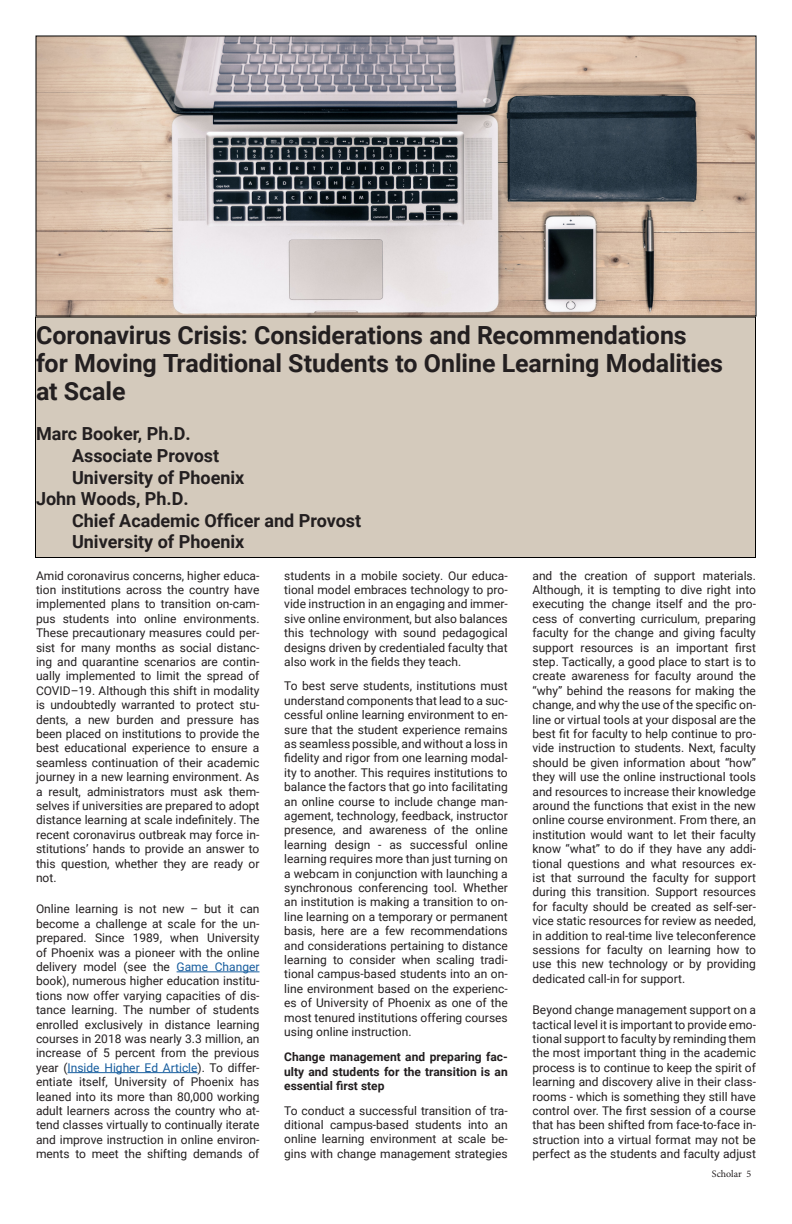
<style>
.page{position:relative;width:792px;height:1224px;background:#fff}
.page>*{position:absolute;margin:0;border:0;box-sizing:border-box;transform-origin:0 0}
.Body_Titles{font:700 25px/28px "Roboto";letter-spacing:-.005em;color:#231f20}
.t1{font:700 18px "Roboto";color:#231f20}
.t2{font:12px/14.4px "Roboto";color:#231f20;text-align:justify}
.t3{font:700 12px/14.4px "Roboto";color:#231f20;text-align:justify}
.t4{font:10px "Minion Pro";letter-spacing:-.005em;color:#231f20}
.s1{color:#175d9e}
</style>
<div class="page">
<div style="left:36px;top:317px;width:720px;height:241px;background:#d4cabc"></div>
<div style="left:35px;top:317px;width:721px;height:241px;border:1px solid #000"></div>
<hr style="left:177px;top:972px;width:83px;height:1px;background:#175d9e">
<hr style="left:68px;top:1072px;width:130px;height:1px;background:#175d9e">
<img style="left:38px;top:38px;width:716px;height:277px">
<p class="Body_Titles" style="left:36px;top:320px;width:688px">Coronavirus Crisis: Considerations and Recommendations for Moving Traditional Students to Online Learning Modalities at Scale</p>
<p class="t1" style="left:36px;top:421px;width:156px">Marc Booker, Ph.D.</p>
<p class="t1" style="left:72px;top:443px;width:149px">Associate Provost</p>
<p class="t1" style="left:72px;top:465px;width:174px">University of Phoenix</p>
<p class="t1" style="left:36px;top:486px;width:154px">John Woods, Ph.D.</p>
<p class="t1" style="left:72px;top:508px;width:291px">Chief Academic Officer and Provost</p>
<p class="t1" style="left:72px;top:529px;width:174px">University of Phoenix</p>
<p class="t2" style="left:36px;top:568px;width:225px">Amid coronavirus concerns, higher educa&shy;tion institutions across the country have implemented plans to transition on-cam&shy;pus students into online environments.<br>These precautionary measures could per&shy;sist for many months as social distanc&shy;ing and quarantine scenarios are contin&shy;ually implemented to limit the spread of COVID–19. Although this shift in modality is undoubtedly warranted to protect stu&shy;dents, a new burden and pressure has been placed on institutions to provide the best educational experience to ensure a seamless continuation of their academic journey in a new learning environment. As a result, administrators must ask them&shy;selves if universities are prepared to adopt distance learning at scale indefinitely. The recent coronavirus outbreak may force in&shy;stitutions’ hands to provide an answer to this question, whether they are ready or not.</p>
<p class="t2" style="left:36px;top:901px;width:225px">Online learning is not new – but it can become a challenge at scale for the un&shy;prepared. Since 1989, when University of Phoenix was a pioneer with the online delivery model (see the <span class="s1">Game Changer </span>book), numerous higher education institu&shy;tions now offer varying capacities of dis&shy;tance learning. The number of students enrolled exclusively in distance learning courses in 2018 was nearly 3.3 million, an increase of 5 percent from the previous year (<span class="s1">Inside Higher Ed Article</span>). To differ&shy;entiate itself, University of Phoenix has leaned into its more than 80,000 working adult learners across the country who at&shy;tend classes virtually to continually iterate and improve instruction in online environ&shy;ments to meet the shifting demands of</p>
<p class="t2" style="left:532px;top:568px;width:225px">and the creation of support materials.<br>Although, it is tempting to dive right into executing the change itself and the pro&shy;cess of converting curriculum, preparing faculty for the change and giving faculty support resources is an important first step. Tactically, a good place to start is to create awareness for faculty around the “why” behind the reasons for making the change, and why the use of the specific on&shy;line or virtual tools at your disposal are the best fit for faculty to help continue to pro&shy;vide instruction to students. Next, faculty should be given information about “how” they will use the online instructional tools and resources to increase their knowledge around the functions that exist in the new online course environment. From there, an institution would want to let their faculty know “what” to do if they have any addi&shy;tional questions and what resources ex&shy;ist that surround the faculty for support during this transition. Support resources for faculty should be created as self-ser&shy;vice static resources for review as needed, in addition to real-time live teleconference sessions for faculty on learning how to use this new technology or by providing dedicated call-in for support.</p>
<p class="t2" style="left:532px;top:1002px;width:225px">Beyond change management support on a tactical level it is important to provide emo&shy;tional support to faculty by reminding them the most important thing in the academic process is to continue to keep the spirit of learning and discovery alive in their class&shy;rooms - which is something they still have control over. The first session of a course that has been shifted from face-to-face in&shy;struction into a virtual format may not be perfect as the students and faculty adjust</p>
<p class="t2" style="left:284px;top:568px;width:225px">students in a mobile society. Our educa&shy;tional model embraces technology to pro&shy;vide instruction in an engaging and immer&shy;sive online environment, but also balances this technology with sound pedagogical designs driven by credentialed faculty that also work in the fields they teach.</p>
<p class="t2" style="left:284px;top:678px;width:225px">To best serve students, institutions must understand components that lead to a suc&shy;cessful online learning environment to en&shy;sure that the student experience remains as seamless possible, and without a loss in fidelity and rigor from one learning modal&shy;ity to another. This requires institutions to balance the factors that go into facilitating an online course to include change man&shy;agement, technology, feedback, instructor presence, and awareness of the online learning design - as successful online learning requires more than just turning on a webcam in conjunction with launching a synchronous conferencing tool. Whether an institution is making a transition to on&shy;line learning on a temporary or permanent basis, here are a few recommendations and considerations pertaining to distance learning to consider when scaling tradi&shy;tional campus-based students into an on&shy;line environment based on the experienc&shy;es of University of Phoenix as one of the most tenured institutions offering courses using online instruction.</p>
<p class="t3" style="left:284px;top:1049px;width:225px">Change management and preparing fac&shy;ulty and students for the transition is an essential first step</p>
<p class="t2" style="left:284px;top:1103px;width:225px">To conduct a successful transition of tra&shy;ditional campus-based students into an online learning environment at scale be&shy;gins with change management strategies</p>
<p class="t4" style="left:712px;top:1167px;width:41px">Scholar 5</p>
</div>
